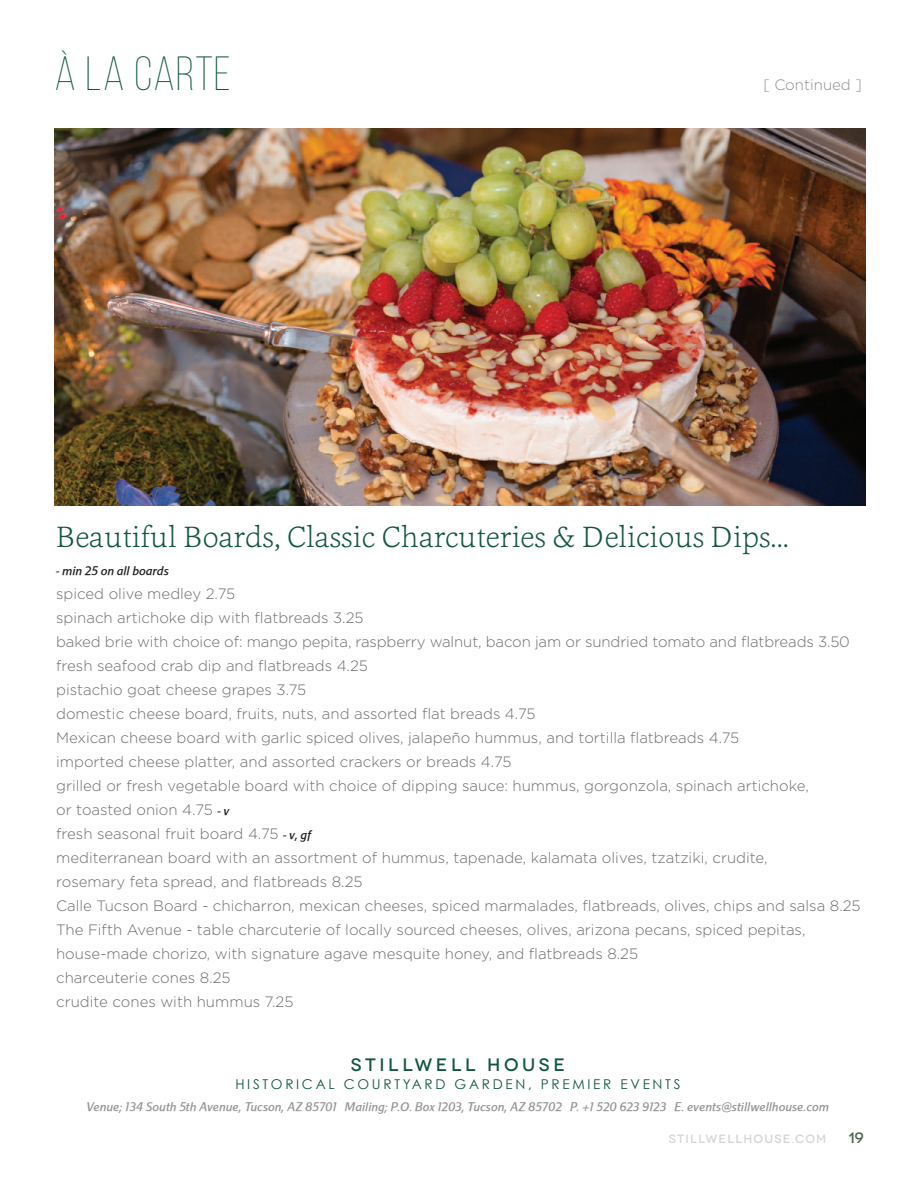
<style>
.page{position:relative;width:918px;height:1188px;background:#fff}
.page>*{position:absolute;margin:0;border:0;box-sizing:border-box;transform-origin:0 0}
.t1{font:300 48px "Bebas Neue";letter-spacing:.025em;color:#125641}
.t2{font:200 30px "Cassia";color:#125641}
.t3{font:500 18px "Novecentowide";letter-spacing:.2em;color:#125641}
.t4{font:300 15px/24px "Gotham";color:#6c6d70}
.t5{font:300 15px "Gotham";color:#8b8d90}
.t6{font:500 15px "Novecentowide";color:#49624f}
.t7{font:13.5px "Century Gothic";letter-spacing:.2em;color:#125641}
.t8{font:italic 500 12px "Marriott";color:#939598}
.t9{font:500 12px "Novecentowide";letter-spacing:.1em;color:#d2d6d0}
.t10{font:italic 500 12px "Marriott";color:#231f20}
.s1{font-family:"Marriott";font-weight:500;font-style:italic;font-size:12px;color:#231f20}
</style>
<div class="page">
<img style="left:54px;top:128px;width:811px;height:378px">
<h1 class="t1" style="left:55px;top:48px;width:178px">À LA CARTE</h1>
<p class="t5" style="left:763px;top:75px;width:100px">[ Continued ]</p>
<h2 class="t2" style="left:56px;top:517px;width:734px">Beautiful Boards, Classic Charcuteries &amp; Delicious Dips...</h2>
<p class="t10" style="left:56px;top:563px;width:115px">- min 25 on all boards</p>
<p class="t4" style="left:56px;top:581px;width:806px">spiced olive medley 2.75<br>spinach artichoke dip with flatbreads 3.25<br>baked brie with choice of: mango pepita, raspberry walnut, bacon jam or sundried tomato and flatbreads 3.50 fresh seafood crab dip and flatbreads 4.25<br>pistachio goat cheese grapes 3.75<br>domestic cheese board, fruits, nuts, and assorted flat breads 4.75<br>Mexican cheese board with garlic spiced olives, jalapeño hummus, and tortilla flatbreads 4.75<br>imported cheese platter, and assorted crackers or breads 4.75<br>grilled or fresh vegetable board with choice of dipping sauce: hummus, gorgonzola, spinach artichoke,<br>or toasted onion 4.75 <span class="s1">- v<br></span>fresh seasonal fruit board 4.75 <span class="s1">- v, gf<br></span>mediterranean board with an assortment of hummus, tapenade, kalamata olives, tzatziki, crudite,<br>rosemary feta spread, and flatbreads 8.25<br>Calle Tucson Board - chicharron, mexican cheeses, spiced marmalades, flatbreads, olives, chips and salsa 8.25<br>The Fifth Avenue - table charcuterie of locally sourced cheeses, olives, arizona pecans, spiced pepitas, house-made chorizo, with signature agave mesquite honey, and flatbreads 8.25<br>charceuterie cones 8.25<br>crudite cones with hummus 7.25</p>
<p class="t3" style="left:351px;top:1054px;width:215px">STILLWELL HOUSE</p>
<p class="t7" style="left:235px;top:1076px;width:447px">HISTORICAL COURTYARD GARDEN, PREMIER EVENTS</p>
<p class="t8" style="left:86px;top:1099px;width:744px">Venue; 134 South 5th Avenue, Tucson, AZ 85701 Mailing; P.O. Box 1203, Tucson, AZ 85702 P. +1 520 623 9123 E. events@stillwellhouse.com</p>
<p class="t9" style="left:669px;top:1131px;width:159px">STILLWELLHOUSE.COM</p>
<p class="t6" style="left:849px;top:1128px;width:17px">19</p>
</div>
